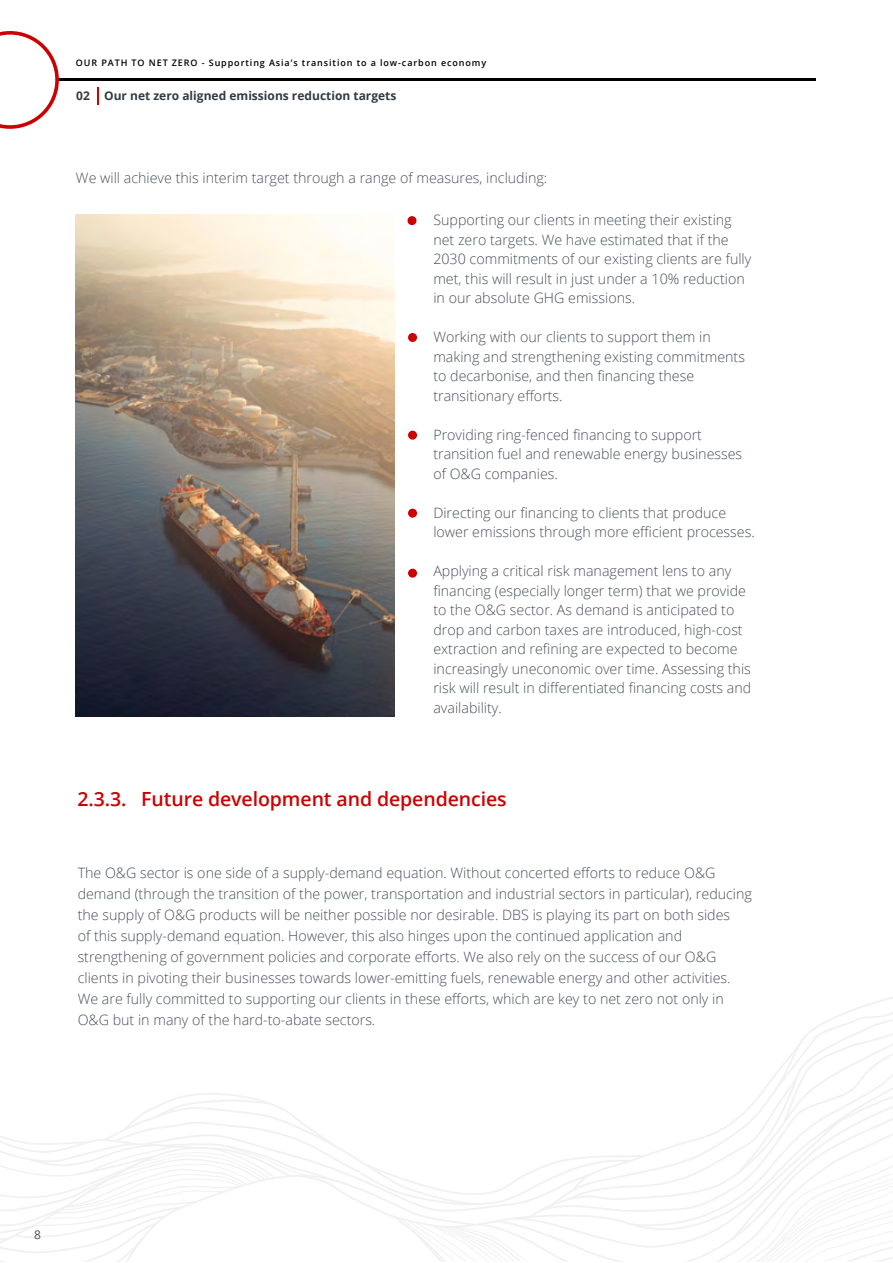
<style>
.page{position:relative;width:893px;height:1263px;background:#fff}
.page>*{position:absolute;margin:0;border:0;box-sizing:border-box;transform-origin:0 0}
.t1{font:600 19.5px "Open Sans";letter-spacing:-.005em;color:#c00}
.t2{font:300 14.25px/19.5px "Open Sans";color:#465058}
.t3{font:700 12px "Open Sans";color:#323c45}
.t4{font:12px "Open Sans";color:#465058}
.t5{font:600 9px "Open Sans";letter-spacing:.1em;color:#000}
</style>
<div class="page">
<img style="left:76px;top:214px;width:318px;height:502px">
<svg style="left:0;top:997px;width:893px;height:265px"></svg>
<svg style="left:97px;top:87px;width:1px;height:18px"></svg>
<hr style="left:59px;top:79px;width:757px;height:2px;background:#000">
<svg style="left:0;top:31px;width:59px;height:98px"></svg>
<div style="left:408px;top:431px;width:9px;height:9px;background:#c00;border-radius:50%"></div>
<div style="left:408px;top:509px;width:9px;height:9px;background:#c00;border-radius:50%"></div>
<div style="left:408px;top:569px;width:9px;height:9px;background:#c00;border-radius:50%"></div>
<div style="left:408px;top:333px;width:9px;height:9px;background:#c00;border-radius:50%"></div>
<div style="left:407px;top:216px;width:9px;height:9px;background:#c00;border-radius:50%"></div>
<p class="t5" style="left:76px;top:57px;width:412px">OUR PATH TO NET ZERO - Supporting Asia’s transition to a low-carbon economy</p>
<p class="t3" style="left:104px;top:87px;width:294px">Our net zero aligned emissions reduction targets</p>
<p class="t3" style="left:76px;top:87px;width:15px">02</p>
<p class="t2" style="left:76px;top:168px;width:473px">We will achieve this interim target through a range of measures, including:</p>
<p class="t2" style="left:433px;top:210px;width:319px">Supporting our clients in meeting their existing net zero targets. We have estimated that if the 2030 commitments of our existing clients are fully met, this will result in just under a 10% reduction in our absolute GHG emissions.</p>
<p class="t2" style="left:433px;top:327px;width:313px">Working with our clients to support them in making and strengthening existing commitments to decarbonise, and then financing these transitionary efforts.</p>
<p class="t2" style="left:433px;top:424px;width:310px">Providing ring-fenced financing to support transition fuel and renewable energy businesses of O&amp;G companies.</p>
<p class="t2" style="left:433px;top:502px;width:323px">Directing our financing to clients that produce lower emissions through more efficient processes.</p>
<p class="t2" style="left:433px;top:561px;width:320px">Applying a critical risk management lens to any financing (especially longer term) that we provide to the O&amp;G sector. As demand is anticipated to drop and carbon taxes are introduced, high-cost extraction and refining are expected to become increasingly uneconomic over time. Assessing this risk will result in differentiated financing costs and availability.</p>
<h1 class="t1" style="left:77px;top:786px;width:431px">2.3.3. Future development and dependencies</h1>
<p class="t2" style="left:78px;top:862px;width:676px;line-height:21px">The O&amp;G sector is one side of a supply-demand equation. Without concerted efforts to reduce O&amp;G demand (through the transition of the power, transportation and industrial sectors in particular), reducing the supply of O&amp;G products will be neither possible nor desirable. DBS is playing its part on both sides<br>of this supply-demand equation. However, this also hinges upon the continued application and strengthening of government policies and corporate efforts. We also rely on the success of our O&amp;G clients in pivoting their businesses towards lower-emitting fuels, renewable energy and other activities.<br>We are fully committed to supporting our clients in these efforts, which are key to net zero not only in O&amp;G but in many of the hard-to-abate sectors.</p>
<p class="t4" style="left:34px;top:1227px;width:8px">8</p>
</div>
